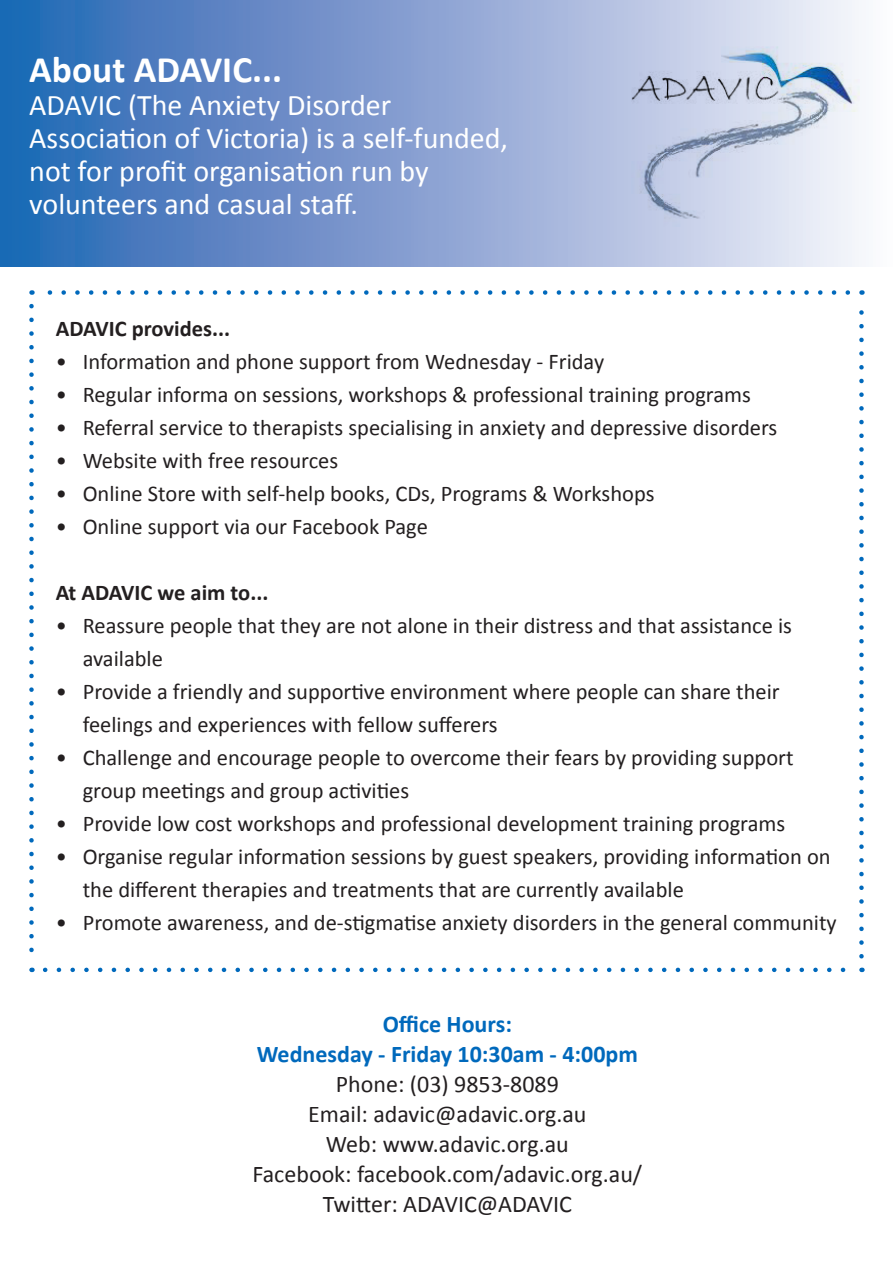
<style>
.page{position:relative;width:893px;height:1263px;background:#fff}
.page>*{position:absolute;margin:0;border:0;box-sizing:border-box;transform-origin:0 0}
.t1{font:700 37.5px "Calibri";color:#fff}
.t2{font:30px/33px "Calibri";color:#fff}
.t3{font:24px/30px "Calibri";color:#231f20;text-align:center}
.t4{font:22.5px/33px "Calibri";color:#231f20}
.t5{font:700 22.5px "Calibri";color:#231f20}
.s1{font-weight:700;color:#0069bc}
</style>
<div class="page">
<div style="left:1px;top:1px;width:892px;height:266px;background:linear-gradient(to right,#225fb1,#fcf4fb)"></div>
<img style="left:615px;top:31px;width:253px;height:206px">
<svg style="left:45px;top:968px;width:801px;height:4px"></svg>
<svg style="left:29px;top:306px;width:5px;height:666px"></svg>
<svg style="left:859px;top:290px;width:5px;height:666px"></svg>
<svg style="left:32px;top:290px;width:816px;height:5px"></svg>
<p class="t1" style="left:29px;top:46px;width:254px">About ADAVIC...</p>
<p class="t2" style="left:29px;top:89px;width:480px">ADAVIC (The Anxiety Disorder Association of Victoria) is a self-funded, not for profit organisation run by volunteers and casual staff.</p>
<p class="t5" style="left:56px;top:314px;width:176px">ADAVIC provides...</p>
<p class="t4" style="left:56px;top:345px;width:550px">• Information and phone support from Wednesday - Friday</p>
<p class="t4" style="left:56px;top:378px;width:697px">• Regular informa on sessions, workshops &amp; professional training programs</p>
<p class="t4" style="left:56px;top:411px;width:723px">• Referral service to therapists specialising in anxiety and depressive disorders</p>
<p class="t4" style="left:56px;top:444px;width:284px">• Website with free resources</p>
<p class="t4" style="left:56px;top:477px;width:600px">• Online Store with self-help books, CDs, Programs &amp; Workshops</p>
<p class="t4" style="left:56px;top:510px;width:374px">• Online support via our Facebook Page</p>
<p class="t5" style="left:56px;top:578px;width:214px">At ADAVIC we aim to...</p>
<p class="t4" style="left:83px;top:609px;width:711px;text-indent:-27px">• Reassure people that they are not alone in their distress and that assistance is available</p>
<p class="t4" style="left:83px;top:675px;width:698px;text-indent:-27px">• Provide a friendly and supportive environment where people can share their feelings and experiences with fellow sufferers</p>
<p class="t4" style="left:83px;top:741px;width:712px;text-indent:-27px">• Challenge and encourage people to overcome their fears by providing support group meetings and group activities</p>
<p class="t4" style="left:56px;top:807px;width:731px">• Provide low cost workshops and professional development training programs</p>
<p class="t4" style="left:83px;top:840px;width:749px;text-indent:-27px">• Organise regular information sessions by guest speakers, providing information on the different therapies and treatments that are currently available</p>
<p class="t4" style="left:56px;top:906px;width:783px">• Promote awareness, and de-stigmatise anxiety disorders in the general community</p>
<p class="t3" style="left:257px;top:1009px;width:383px"><span class="s1">Office Hours:<br>Wednesday - Friday 10:30am - 4:00pm<br></span>Phone: (03) 9853-8089<br>Email: adavic@adavic.org.au</p>
<p class="t3" style="left:326px;top:1129px;width:244px">Web: www.adavic.org.au</p>
<p class="t3" style="left:252px;top:1159px;width:391px">Facebook: facebook.com/adavic.org.au/</p>
<p class="t3" style="left:323px;top:1189px;width:251px">Twitter: ADAVIC@ADAVIC</p>
</div>
